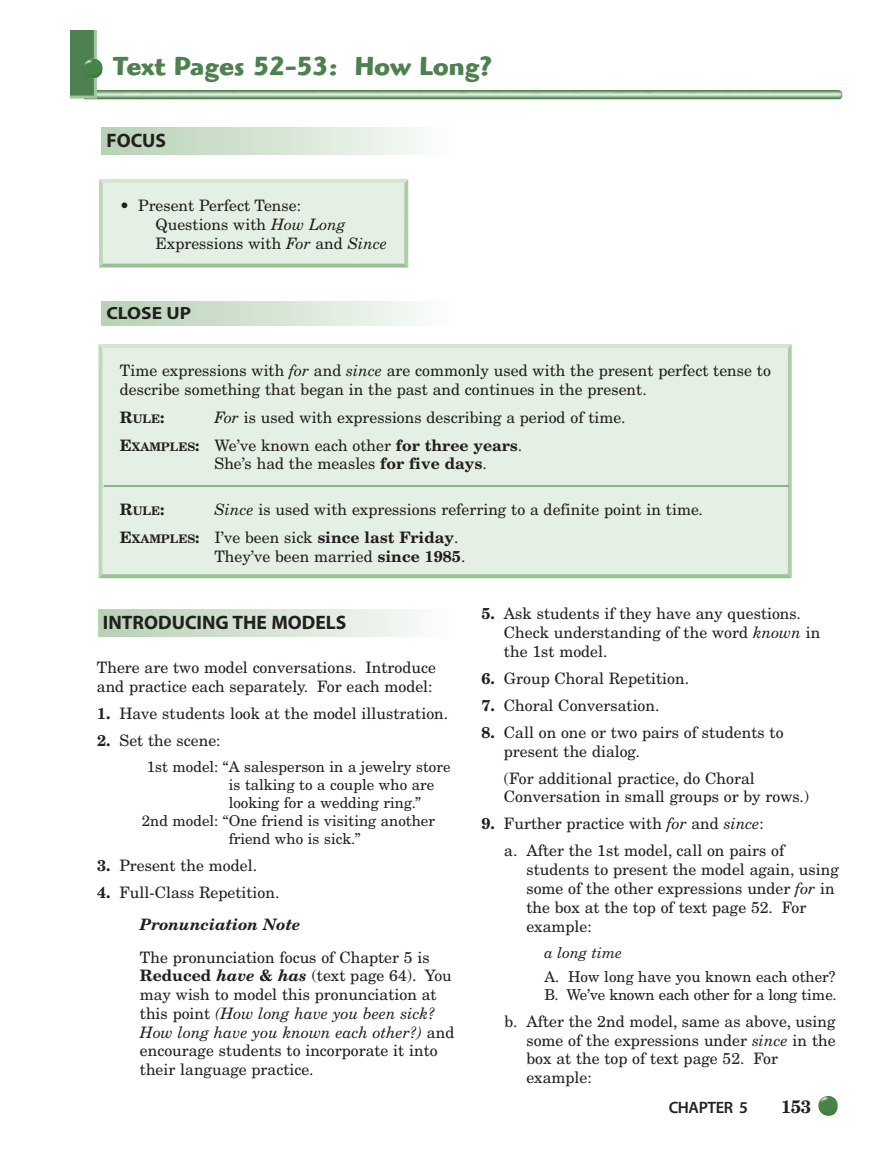
<style>
.page{position:relative;width:891px;height:1176px;background:#fff}
.page>*{position:absolute;margin:0;border:0;box-sizing:border-box;transform-origin:0 0}
.t1{font:700 27px "Highlander";color:#4d814f}
.t2{font:19.5px "Myriad MM 700 600";color:#231f20}
.t3{font:700 18px "New Century Schlbk";color:#231f20}
.t4{font:17.7px "Myriad MM 700 600";color:#231f20;scale:1.11 1}
.t5{font:16.5px "Myriad MM 565 600";letter-spacing:-.025em;color:#231f20}
.t6{font:15.75px/18.8px "New Century Schlbk";color:#231f20}
.t7{font:15px/18px "New Century Schlbk";color:#231f20}
.t8{font:italic 15px "New Century Schlbk";color:#231f20}
.t9{font:700 11.85px "New Century Schlbk";color:#231f20}
.s1{font-style:italic}
.s2{font-size:15.75px}
.s3{font-weight:700}
.s4{font-weight:700;font-size:11.85px}
.s5{font-weight:700;font-style:italic}
</style>
<div class="page">
<img style="left:818px;top:1096px;width:20px;height:19px">
<img style="left:97px;top:91px;width:745px;height:8px">
<div style="left:70px;top:30px;width:26px;height:68px;background:#4d814f"></div>
<hr style="left:94px;top:30px;width:3px;height:68px;background:#a2c4a0">
<hr style="left:70px;top:96px;width:27px;height:3px;background:#a2c4a0">
<img style="left:84px;top:58px;width:19px;height:20px">
<svg style="left:99px;top:179px;width:309px;height:88px;background:#bbd6b7"></svg>
<div style="left:103px;top:183px;width:301px;height:80px;background:#e5f0e4"></div>
<svg style="left:98px;top:344px;width:694px;height:234px;background:#b9d5b5"></svg>
<div style="left:102px;top:348px;width:686px;height:226px;background:#e5f0e4"></div>
<div style="left:102px;top:301px;width:354px;height:24px;background:linear-gradient(to right,#b6d0b3,#fbfdfb)"></div>
<div style="left:102px;top:127px;width:354px;height:27px;background:linear-gradient(to right,#b6d0b3,#fbfdfb)"></div>
<div style="left:98px;top:609px;width:354px;height:27px;background:linear-gradient(to right,#b6d0b3,#fbfdfb)"></div>
<hr style="left:104px;top:485px;width:685px;height:1px;background:#4d814f">
<h1 class="t1" style="left:113px;top:57px;width:380px">Text Pages 52-53: How Long?</h1>
<p class="t2" style="left:106px;top:133px;width:61px">FOCUS</p>
<p class="t6" style="left:156px;top:198px;width:233px;text-indent:-36px">• Present Perfect Tense:<br>Questions with <span class="s1">How Long<br></span>Expressions with <span class="s1">For</span> and <span class="s1">Since</span></p>
<p class="t4" style="left:106px;top:306px;width:78px">CLOSE UP</p>
<p class="t6" style="left:120px;top:363px;width:652px">Time expressions with <span class="s1">for</span> and <span class="s1">since</span> are commonly used with the present perfect tense to describe something that began in the past and continues in the present.</p>
<p class="t9" style="left:120px;top:414px;width:46px"><span class="s2">R</span>ULE<span class="s2">:</span></p>
<p class="t6" style="left:120px;top:405px;width:507px;line-height:27.8px;text-indent:94px"><span class="s1">For</span> is used with expressions describing a period of time.<br><span class="s3">E</span><span class="s4">XAMPLES</span><span class="s3">:</span> We’ve known each other <span class="s3">for three years</span>.</p>
<p class="t6" style="left:214px;top:456px;width:274px">She’s had the measles <span class="s3">for five days</span>.</p>
<p class="t9" style="left:120px;top:506px;width:46px"><span class="s2">R</span>ULE<span class="s2">:</span></p>
<p class="t6" style="left:120px;top:497px;width:585px;line-height:27.8px;text-indent:94px"><span class="s1">Since</span> is used with expressions referring to a definite point in time.<br><span class="s3">E</span><span class="s4">XAMPLES</span><span class="s3">:</span> I’ve been sick <span class="s3">since last Friday</span>.</p>
<p class="t6" style="left:214px;top:548px;width:252px">They’ve been married <span class="s3">since 1985</span>.</p>
<p class="t2" style="left:103px;top:615px;width:245px">INTRODUCING THE MODELS</p>
<p class="t6" style="left:97px;top:659px;width:341px">There are two model conversations. Introduce and practice each separately. For each model:</p>
<p class="t6" style="left:97px;top:705px;width:353px"><span class="s3">1.</span> Have students look at the model illustration.</p>
<p class="t6" style="left:97px;top:732px;width:125px"><span class="s3">2.</span> Set the scene:</p>
<p class="t7" style="left:147px;top:759px;width:305px">1st model: “A salesperson in a jewelry store</p>
<p class="t7" style="left:229px;top:777px;width:207px">is talking to a couple who are</p>
<p class="t7" style="left:229px;top:795px;width:194px">looking for a wedding ring.”</p>
<p class="t7" style="left:142px;top:813px;width:295px">2nd model: “One friend is visiting another</p>
<p class="t7" style="left:229px;top:831px;width:133px">friend who is sick.”</p>
<p class="t6" style="left:97px;top:857px;width:162px"><span class="s3">3.</span> Present the model.</p>
<p class="t6" style="left:140px;top:877px;width:162px;line-height:32.2px;text-indent:-43px"><span class="s3">4.</span> Full-Class Repetition.<br><span class="s5">Pronunciation Note</span></p>
<p class="t6" style="left:140px;top:949px;width:316px">The pronunciation focus of Chapter 5 is <span class="s3">Reduced</span> <span class="s5">have</span> <span class="s3">&amp;</span> <span class="s5">has</span> (text page 64). You may wish to model this pronunciation at this point <span class="s1">(How long have you been sick?<br>How long have you known each other?)</span> and encourage students to incorporate it into their language practice.</p>
<p class="t6" style="left:504px;top:606px;width:318px;text-indent:-22px"><span class="s3">5.</span> Ask students if they have any questions.<br>Check understanding of the word <span class="s1">known</span> in the 1st model.</p>
<p class="t6" style="left:482px;top:670px;width:209px"><span class="s3">6.</span> Group Choral Repetition.</p>
<p class="t6" style="left:482px;top:697px;width:179px"><span class="s3">7.</span> Choral Conversation.</p>
<p class="t6" style="left:504px;top:724px;width:281px;text-indent:-22px"><span class="s3">8.</span> Call on one or two pairs of students to present the dialog.</p>
<p class="t6" style="left:504px;top:770px;width:307px">(For additional practice, do Choral<br>Conversation in small groups or by rows.)</p>
<p class="t6" style="left:504px;top:811px;width:282px;line-height:27px;text-indent:-23px"><span class="s3">9.</span> Further practice with <span class="s1">for</span> and <span class="s1">since</span>:<br>a. After the 1st model, call on pairs of</p>
<p class="t6" style="left:526px;top:861px;width:314px">students to present the model again, using some of the other expressions under <span class="s1">for</span> in the box at the top of text page 52. For example:</p>
<p class="t8" style="left:544px;top:946px;width:79px">a long time</p>
<p class="t7" style="left:544px;top:968px;width:294px">A. How long have you known each other?<br>B. We’ve known each other for a long time.</p>
<p class="t6" style="left:526px;top:1013px;width:311px;text-indent:-22px">b. After the 2nd model, same as above, using some of the expressions under <span class="s1">since</span> in the box at the top of text page 52. For example:</p>
<p class="t5" style="left:669px;top:1101px;width:81px">CHAPTER 5</p>
<p class="t3" style="left:781px;top:1100px;width:31px">153</p>
</div>
